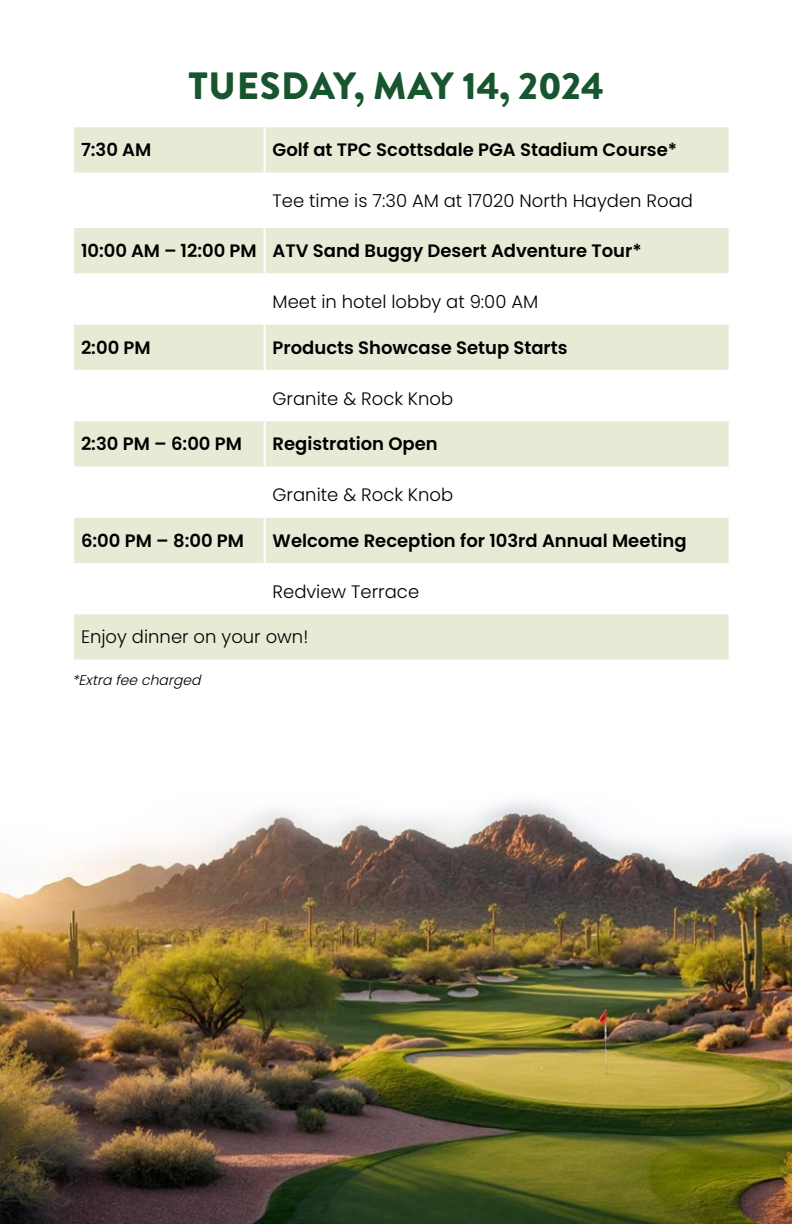
<style>
.page{position:relative;width:792px;height:1224px;background:#fff}
.page>*{position:absolute;margin:0;border:0;box-sizing:border-box;transform-origin:0 0}
.t1{font:900 38px "Brandon Grotesque";letter-spacing:.005em;color:#17552f}
.t2{font:600 18px "Poppins";color:#000}
.t3{font:300 18px "Poppins";color:#000}
.t4{font:italic 300 14px "Poppins";color:#000}
</style>
<div class="page">
<img style="left:0;top:801px;width:792px;height:423px">
<svg style="left:74px;top:127px;width:655px;height:533px;fill:#e7ebd6"></svg>
<svg style="left:74px;top:174px;width:655px;height:52px"></svg>
<hr style="left:72px;top:172px;width:193px;height:2px;background:#fff">
<hr style="left:72px;top:226px;width:193px;height:2px;background:#fff">
<hr style="left:265px;top:172px;width:466px;height:2px;background:#fff">
<hr style="left:265px;top:226px;width:466px;height:2px;background:#fff">
<hr style="left:264px;top:127px;width:2px;height:45px;background:#fff">
<hr style="left:264px;top:174px;width:2px;height:52px;background:#fff">
<hr style="left:264px;top:228px;width:2px;height:45px;background:#fff">
<hr style="left:264px;top:275px;width:2px;height:48px;background:#fff">
<hr style="left:264px;top:372px;width:2px;height:47px;background:#fff">
<hr style="left:264px;top:468px;width:2px;height:48px;background:#fff">
<hr style="left:264px;top:565px;width:2px;height:47px;background:#fff">
<hr style="left:264px;top:325px;width:2px;height:45px;background:#fff">
<hr style="left:264px;top:421px;width:2px;height:45px;background:#fff">
<hr style="left:264px;top:518px;width:2px;height:45px;background:#fff">
<hr style="left:72px;top:273px;width:193px;height:2px;background:#fff">
<hr style="left:265px;top:273px;width:466px;height:2px;background:#fff">
<hr style="left:72px;top:323px;width:193px;height:2px;background:#fff">
<hr style="left:265px;top:323px;width:466px;height:2px;background:#fff">
<hr style="left:72px;top:370px;width:193px;height:2px;background:#fff">
<hr style="left:265px;top:370px;width:466px;height:2px;background:#fff">
<hr style="left:72px;top:419px;width:193px;height:2px;background:#fff">
<hr style="left:265px;top:419px;width:466px;height:2px;background:#fff">
<hr style="left:72px;top:466px;width:193px;height:2px;background:#fff">
<hr style="left:265px;top:466px;width:466px;height:2px;background:#fff">
<hr style="left:72px;top:516px;width:193px;height:2px;background:#fff">
<hr style="left:265px;top:516px;width:466px;height:2px;background:#fff">
<hr style="left:72px;top:563px;width:193px;height:2px;background:#fff">
<hr style="left:265px;top:563px;width:466px;height:2px;background:#fff">
<hr style="left:72px;top:612px;width:193px;height:2px;background:#fff">
<hr style="left:265px;top:612px;width:466px;height:2px;background:#fff">
<h1 class="t1" style="left:188px;top:59px;width:417px">TUESDAY, MAY 14, 2024</h1>
<p class="t2" style="left:81px;top:139px;width:72px">7:30 AM</p>
<p class="t2" style="left:273px;top:139px;width:406px">Golf at TPC Scottsdale PGA Stadium Course*</p>
<p class="t3" style="left:273px;top:191px;width:422px">Tee time is 7:30 AM at 17020 North Hayden Road</p>
<p class="t2" style="left:81px;top:240px;width:562px">10:00 AM – 12:00 PM ATV Sand Buggy Desert Adventure Tour*</p>
<p class="t3" style="left:273px;top:291px;width:267px">Meet in hotel lobby at 9:00 AM</p>
<p class="t2" style="left:81px;top:337px;width:71px">2:00 PM</p>
<p class="t2" style="left:273px;top:337px;width:297px">Products Showcase Setup Starts</p>
<p class="t3" style="left:273px;top:388px;width:182px">Granite &amp; Rock Knob</p>
<p class="t2" style="left:81px;top:433px;width:163px">2:30 PM – 6:00 PM</p>
<p class="t2" style="left:273px;top:433px;width:167px">Registration Open</p>
<p class="t3" style="left:273px;top:485px;width:182px">Granite &amp; Rock Knob</p>
<p class="t2" style="left:81px;top:530px;width:165px">6:00 PM – 8:00 PM</p>
<p class="t2" style="left:273px;top:530px;width:416px">Welcome Reception for 103rd Annual Meeting</p>
<p class="t3" style="left:273px;top:581px;width:148px">Redview Terrace</p>
<p class="t3" style="left:81px;top:627px;width:229px">Enjoy dinner on your own!</p>
<p class="t4" style="left:72px;top:672px;width:135px">*Extra feecharged</p>
</div>
